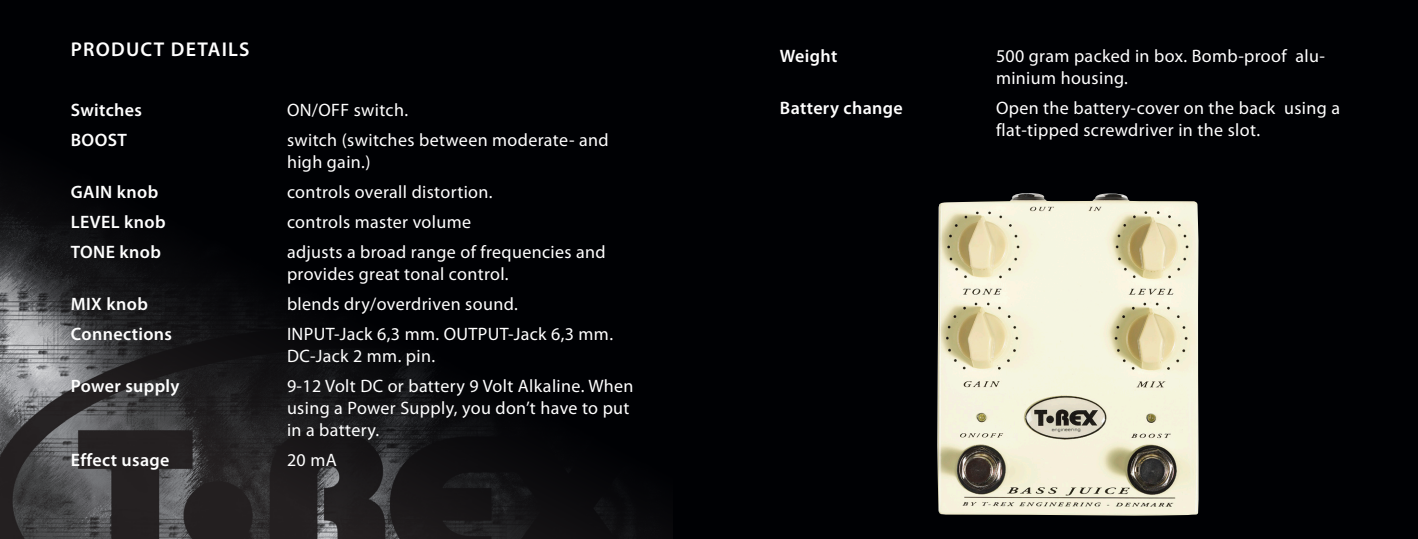
<style>
.page{position:relative;width:1418px;height:539px;background:#fff}
.page>*{position:absolute;margin:0;border:0;box-sizing:border-box;transform-origin:0 0}
.t1{font:600 20px "Myriad Pro";letter-spacing:.06em;color:#fff}
.t2{font:18px/22px "Myriad Pro";letter-spacing:.02em;color:#fff}
.t3{font:600 18px "Myriad Pro";letter-spacing:.02em;color:#fff}
</style>
<div class="page">
<img style="left:0;top:0;width:673px;height:539px">
<div style="left:673px;top:0;width:744px;height:539px;background:#000104"></div>
<img style="left:937px;top:193px;width:261px;height:322px">
<p class="t1" style="left:71px;top:37px;width:180px">PRODUCT DETAILS</p>
<p class="t3" style="left:71px;top:99px;width:73px">Switches</p>
<p class="t2" style="left:287px;top:99px;width:123px">ON/OFF switch.</p>
<p class="t3" style="left:71px;top:129px;width:57px">BOOST</p>
<p class="t2" style="left:287px;top:129px;width:323px">switch (switches between moderate- and high gain.)</p>
<p class="t3" style="left:71px;top:181px;width:89px">GAIN knob</p>
<p class="t2" style="left:287px;top:181px;width:207px">controls overall distortion.</p>
<p class="t3" style="left:71px;top:211px;width:96px">LEVEL knob</p>
<p class="t2" style="left:287px;top:211px;width:185px">controls master volume</p>
<p class="t3" style="left:71px;top:241px;width:92px">TONE knob</p>
<p class="t2" style="left:287px;top:241px;width:320px">adjusts a broad range of frequencies and</p>
<p class="t2" style="left:287px;top:263px;width:223px">provides great tonal control.</p>
<p class="t3" style="left:71px;top:293px;width:78px">MIX knob</p>
<p class="t2" style="left:287px;top:293px;width:232px">blends dry/overdriven sound.</p>
<p class="t3" style="left:71px;top:323px;width:103px">Connections</p>
<p class="t2" style="left:287px;top:323px;width:327px">INPUT-Jack 6,3 mm. OUTPUT-Jack 6,3 mm.<br>DC-Jack 2 mm. pin.</p>
<p class="t3" style="left:71px;top:375px;width:110px">Power supply</p>
<p class="t2" style="left:287px;top:375px;width:348px">9-12 Volt DC or battery 9 Volt Alkaline. When using a Power Supply, you don’t have to put in a battery.</p>
<p class="t3" style="left:71px;top:449px;width:100px">Effect usage</p>
<p class="t2" style="left:287px;top:449px;width:51px">20 mA</p>
<p class="t3" style="left:780px;top:45px;width:59px">Weight</p>
<p class="t2" style="left:996px;top:45px;width:330px">500 gram packed in box. Bomb-proof alu&shy;minium housing.</p>
<p class="t3" style="left:780px;top:97px;width:124px">Battery change</p>
<p class="t2" style="left:996px;top:97px;width:345px">Open the battery-cover on the back using a flat-tipped screwdriver in the slot.</p>
</div>
